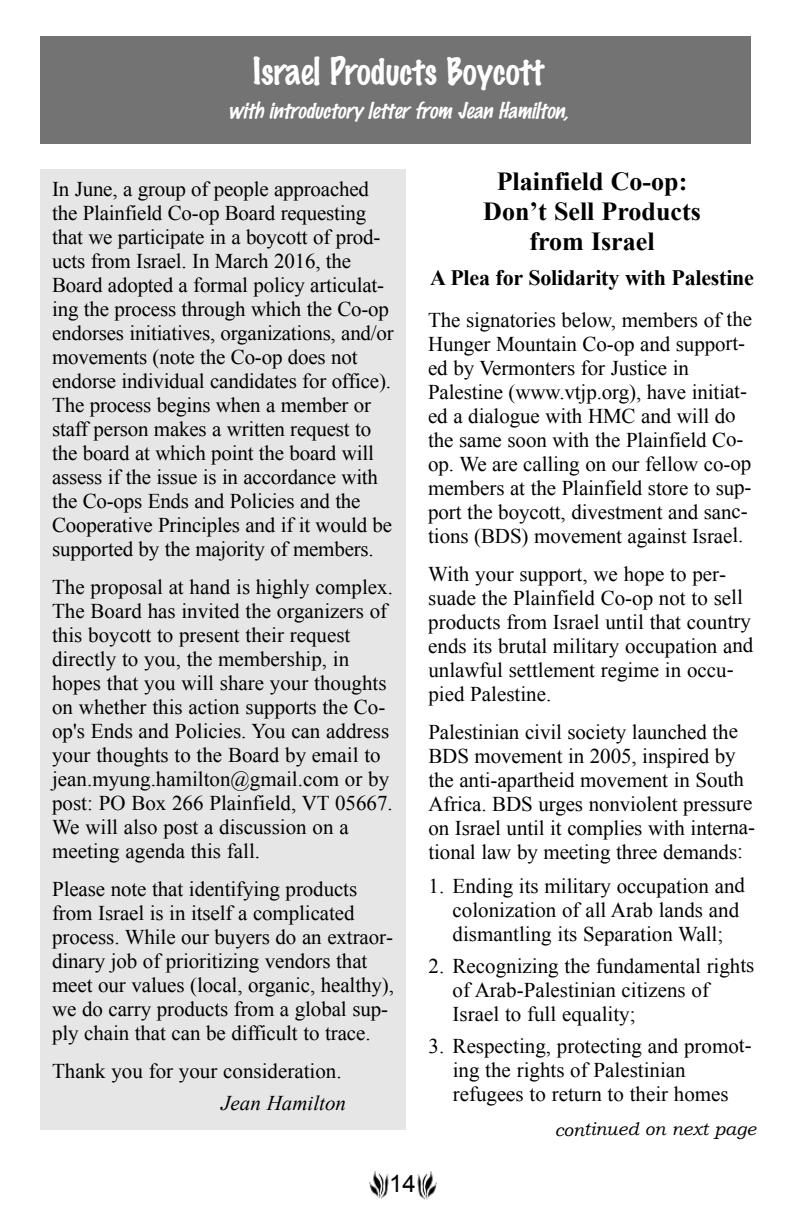
<style>
.page{position:relative;width:792px;height:1224px;background:#fff}
.page>*{position:absolute;margin:0;border:0;box-sizing:border-box;transform-origin:0 0}
.t1{font:100 34px "Marker Felt";color:#fff}
.t2{font:700 26px/30px "Times New Roman";color:#000;text-align:center}
.t3{font:24px "Arial";color:#000}
.t4{font:700 22px "Times New Roman";letter-spacing:-.01em;color:#000}
.t5{font:21px/24px "Times New Roman";letter-spacing:-.005em;color:#000}
.t6{font:italic 21px "Times New Roman";color:#000}
.t7{font:italic 100 20px "Marker Felt";color:#fff}
.t8{font:italic 18px "Bookman Old Style";color:#000}
</style>
<div class="page">
<img style="left:417px;top:1171px;width:20px;height:29px">
<img style="left:369px;top:1171px;width:20px;height:28px">
<div style="left:40px;top:36px;width:710px;height:108px;background:#737373"></div>
<div style="left:40px;top:169px;width:366px;height:960px;background:#e6e6e6"></div>
<h1 class="t1" style="left:253px;top:54px;width:293px">Israel Products Boycott</h1>
<p class="t7" style="left:228px;top:100px;width:342px">with introductory letter from Jean Hamilton,</p>
<p class="t5" style="left:52px;top:177px;width:343px">In June, a group of people approached the Plainfield Co-op Board requesting that we participate in a boycott of prod&shy;ucts from Israel. In March 2016, the Board adopted a formal policy articulat&shy;ing the process through which the Co-op endorses initiatives, organizations, and/or movements (note the Co-op does not endorse individual candidates for office).<br>The process begins when a member or staff person makes a written request to the board at which point the board will assess if the issue is in accordance with the Co-ops Ends and Policies and the Cooperative Principles and if it would be supported by the majority of members.</p>
<p class="t5" style="left:52px;top:575px;width:342px">The proposal at hand is highly complex.<br>The Board has invited the organizers of this boycott to present their request directly to you, the membership, in hopes that you will share your thoughts on whether this action supports the Co&shy;op's Ends and Policies. You can address your thoughts to the Board by email to jean.myung.hamilton@gmail.com or by post: PO Box 266 Plainfield, VT 05667.<br>We will also post a discussion on a meeting agenda this fall.</p>
<p class="t5" style="left:52px;top:877px;width:343px">Please note that identifying products from Israel is in itself a complicated process. While our buyers do an extraor&shy;dinary job of prioritizing vendors that meet our values (local, organic, healthy), we do carry products from a global sup&shy;ply chain that can be difficult to trace.</p>
<p class="t5" style="left:52px;top:1059px;width:291px">Thank you for your consideration.</p>
<p class="t6" style="left:221px;top:1091px;width:126px">Jean Hamilton</p>
<p class="t2" style="left:483px;top:166px;width:219px">Plainfield Co-op:<br>Don’t Sell Products from Israel</p>
<p class="t4" style="left:430px;top:265px;width:326px">A Plea for Solidarity with Palestine</p>
<p class="t5" style="left:428px;top:308px;width:326px">The signatories below, members of the Hunger Mountain Co-op and support&shy;ed by Vermonters for Justice in Palestine (www.vtjp.org), have initiat&shy;ed a dialogue with HMC and will do the same soon with the Plainfield Co&shy;op. We are calling on our fellow co-op members at the Plainfield store to sup&shy;port the boycott, divestment and sanc&shy;tions (BDS) movement against Israel.</p>
<p class="t5" style="left:428px;top:562px;width:327px">With your support, we hope to per&shy;suade the Plainfield Co-op not to sell products from Israel until that country ends its brutal military occupation and unlawful settlement regime in occu&shy;pied Palestine.</p>
<p class="t5" style="left:428px;top:720px;width:328px">Palestinian civil society launched the BDS movement in 2005, inspired by the anti-apartheid movement in South Africa. BDS urges nonviolent pressure on Israel until it complies with interna&shy;tional law by meeting three demands:</p>
<p class="t5" style="left:453px;top:874px;width:294px;text-indent:-24px">1. Ending its military occupation and colonization of all Arab lands and dismantling its Separation Wall;</p>
<p class="t5" style="left:453px;top:954px;width:303px;text-indent:-24px">2. Recognizing the fundamental rights of Arab-Palestinian citizens of<br>Israel to full equality;</p>
<p class="t5" style="left:453px;top:1034px;width:300px;text-indent:-24px">3. Respecting, protecting and promot&shy;ing the rights of Palestinian refugees to return to their homes</p>
<p class="t8" style="left:555px;top:1118px;width:203px">continued on next page</p>
<p class="t3" style="left:389px;top:1170px;width:28px">14</p>
</div>
